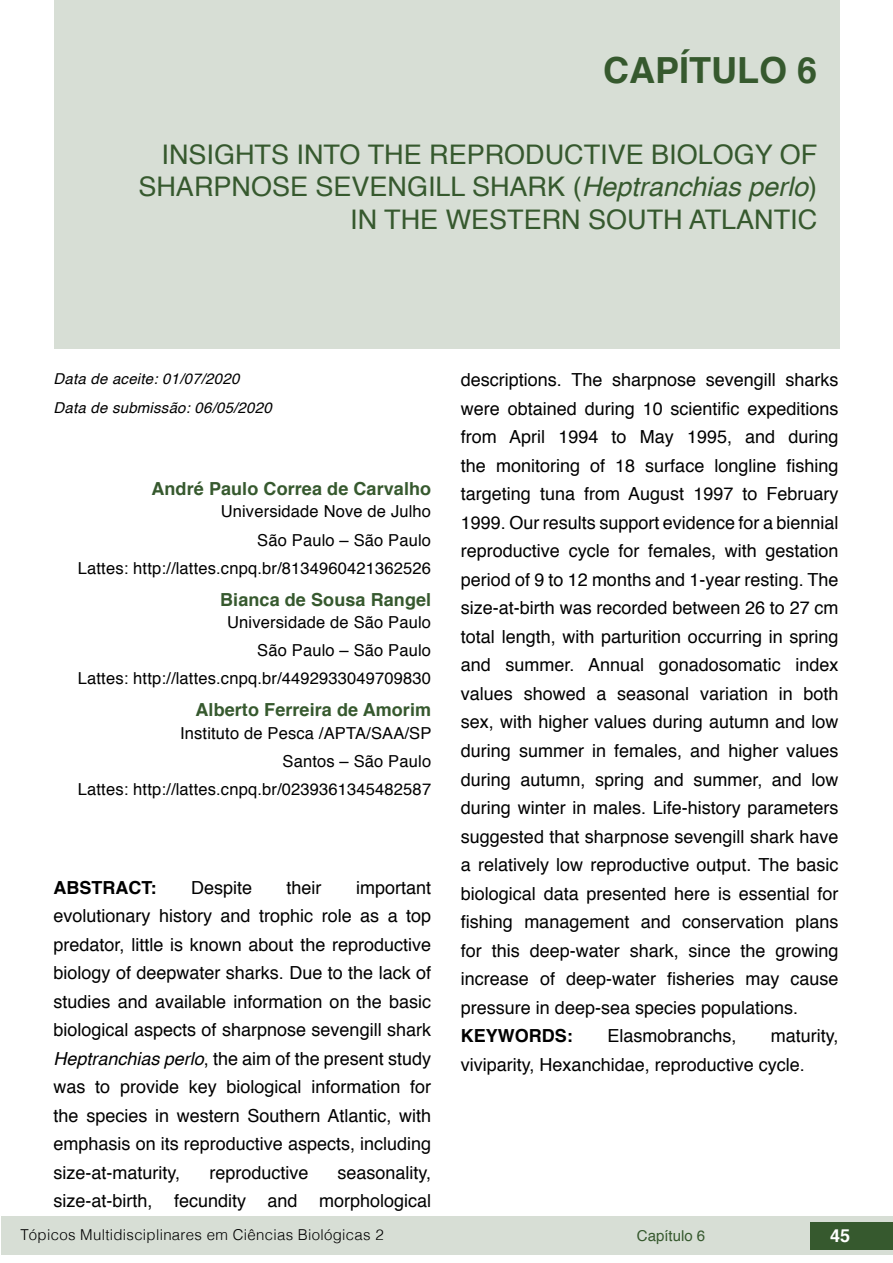
<style>
.page{position:relative;width:893px;height:1263px;background:#fff}
.page>*{position:absolute;margin:0;border:0;box-sizing:border-box;transform-origin:0 0}
.capitulos{font:700 36px "Helvetica";color:#36592e}
.nome_artigos{font:27px/32.4px "Helvetica";color:#36592e;text-align:right}
.Resumos_e_PC_TXT{font:18px/28.5px "Helvetica";color:#000;text-align:justify}
.nome_autores{font:700 18px "Helvetica";letter-spacing:.005em;color:#36592e}
.Resumos_e_PC_TXT-2{font:700 18px "Helvetica";color:#000}
.t1{font:700 18px "Helvetica";color:#fff}
.info_autores{font:16.5px "Helvetica";letter-spacing:.01em;color:#000}
.datas{font:italic 15px "Helvetica";letter-spacing:.015em;color:#000}
.t2{font:300 15px "Helvetica";letter-spacing:.02em;color:#000}
.t3{font:15px "Helvetica";color:#36592e}
.s1{font-style:italic}
</style>
<div class="page">
<div style="left:1px;top:1216px;width:891px;height:38px;background:#d7ded5"></div>
<div style="left:810px;top:1222px;width:83px;height:27px;background:#36592e"></div>
<div style="left:54px;top:0;width:785px;height:349px;background:#d7ded5"></div>
<p class="capitulos" style="left:603px;top:41px;width:216px">CAPÍTULO 6</p>
<p class="nome_artigos" style="left:138px;top:139px;width:680px">INSIGHTS INTO THE REPRODUCTIVE BIOLOGY OF<br>SHARPNOSE SEVENGILL SHARK (<span class="s1">Heptranchias perlo</span>)<br>IN THE WESTERN SOUTH ATLANTIC</p>
<p class="datas" style="left:54px;top:367px;width:187px">Data de aceite: 01/07/2020</p>
<p class="datas" style="left:54px;top:396px;width:220px">Data de submissão: 06/05/2020</p>
<p class="nome_autores" style="left:151px;top:474px;width:281px">André Paulo Correa de Carvalho</p>
<p class="info_autores" style="left:221px;top:499px;width:212px">Universidade Nove de Julho</p>
<p class="info_autores" style="left:257px;top:527px;width:175px">São Paulo – São Paulo</p>
<p class="info_autores" style="left:78px;top:555px;width:355px">Lattes: http://lattes.cnpq.br/8134960421362526</p>
<p class="nome_autores" style="left:220px;top:585px;width:212px">Bianca de Sousa Rangel</p>
<p class="info_autores" style="left:227px;top:609px;width:205px">Universidade de São Paulo</p>
<p class="info_autores" style="left:257px;top:638px;width:175px">São Paulo – São Paulo</p>
<p class="info_autores" style="left:78px;top:666px;width:355px">Lattes: http://lattes.cnpq.br/4492933049709830</p>
<p class="nome_autores" style="left:195px;top:695px;width:237px">Alberto Ferreira de Amorim</p>
<p class="info_autores" style="left:180px;top:720px;width:253px">Instituto de Pesca /APTA/SAA/SP</p>
<p class="info_autores" style="left:282px;top:748px;width:150px">Santos – São Paulo</p>
<p class="info_autores" style="left:78px;top:776px;width:355px">Lattes: http://lattes.cnpq.br/0239361345482587</p>
<p class="Resumos_e_PC_TXT-2" style="left:54px;top:873px;width:104px">ABSTRACT:</p>
<p class="Resumos_e_PC_TXT" style="left:191px;top:874px;width:63px">Despite</p>
<p class="Resumos_e_PC_TXT" style="left:287px;top:874px;width:37px">their</p>
<p class="Resumos_e_PC_TXT" style="left:54px;top:874px;width:379px;text-indent:303px">important evolutionary history and trophic role as a top predator, little is known about the reproductive biology of deepwater sharks. Due to the lack of studies and available information on the basic biological aspects of sharpnose sevengill shark <span class="s1">Heptranchias perlo</span>, the aim of the present study was to provide key biological information for the species in western Southern Atlantic, with emphasis on its reproductive aspects, including size-at-maturity,</p>
<p class="Resumos_e_PC_TXT" style="left:209px;top:1159px;width:101px">reproductive</p>
<p class="Resumos_e_PC_TXT" style="left:54px;top:1159px;width:379px;text-align:right">seasonality,<br>size-at-birth, fecundity and morphological</p>
<p class="Resumos_e_PC_TXT" style="left:461px;top:366px;width:379px">descriptions. The sharpnose sevengill sharks were obtained during 10 scientific expeditions from April 1994 to May 1995, and during the monitoring of 18 surface longline fishing targeting tuna from August 1997 to February 1999. Our results support evidence for a biennial reproductive cycle for females, with gestation period of 9 to 12 months and 1-year resting. The size-at-birth was recorded between 26 to 27 cm total length, with parturition occurring in spring and summer. Annual gonadosomatic index values showed a seasonal variation in both sex, with higher values during autumn and low during summer in females, and higher values during autumn, spring and summer, and low during winter in males. Life-history parameters suggested that sharpnose sevengill shark have a relatively low reproductive output. The basic biological data presented here is essential for fishing management and conservation plans for this deep-water shark, since the growing increase of deep-water fisheries may cause pressure in deep-sea species populations.</p>
<p class="Resumos_e_PC_TXT-2" style="left:461px;top:1021px;width:113px">KEYWORDS:</p>
<p class="Resumos_e_PC_TXT" style="left:607px;top:1022px;width:131px">Elasmobranchs,</p>
<p class="Resumos_e_PC_TXT" style="left:461px;top:1022px;width:379px;text-indent:310px">maturity, viviparity, Hexanchidae, reproductive cycle.</p>
<p class="t2" style="left:20px;top:1222px;width:365px">Tópicos Multidisciplinares em Ciências Biológicas 2</p>
<p class="t3" style="left:637px;top:1224px;width:70px">Capítulo 6</p>
<p class="t1" style="left:830px;top:1221px;width:22px">45</p>
</div>
